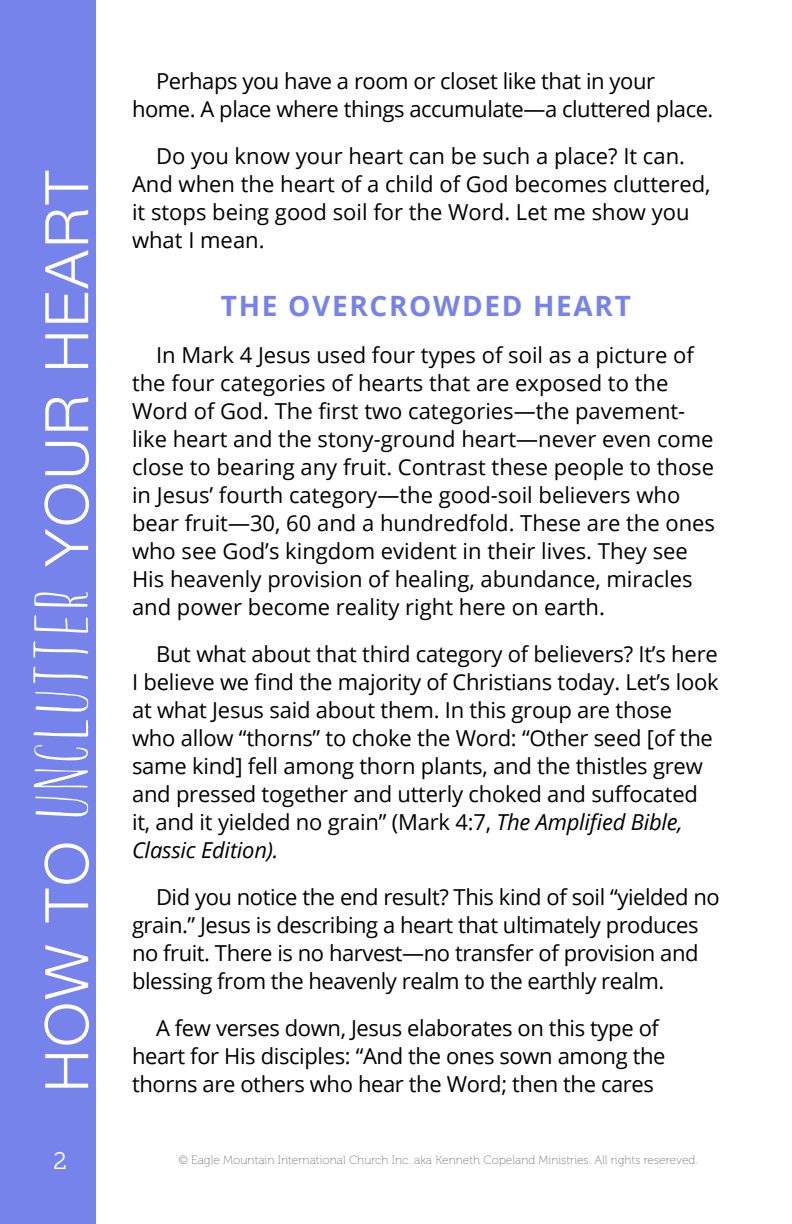
<style>
.page{position:relative;width:792px;height:1224px;background:#fff}
.page>*{position:absolute;margin:0;border:0;box-sizing:border-box;transform-origin:0 0}
.t1{font:300 60px "Helvetica Neue LT Std";letter-spacing:.05em;color:#fff}
.Headers{font:700 28px "Open Sans";letter-spacing:.06em;color:#7583ea}
.t2{font:24px "Museo Slab 300";color:#fff}
.Paragraph_Style_1{font:22px/28px "Open Sans";letter-spacing:-.01em;color:#000}
.t3{font:12px "Museo 100";color:#808080}
.s1{font-family:"Foxhole";font-weight:400;font-size:78px}
.s2{font-style:italic}
</style>
<div class="page">
<div style="left:0;top:0;width:96px;height:1224px;background:#7583ea"></div>
<h1 class="t1" style="left:30px;top:1092px;width:923px;rotate:-90deg">HOW TO <span class="s1">UNCLUTTER</span> YOUR HEART</h1>
<p class="Paragraph_Style_1" style="left:132px;top:66px;width:583px;text-indent:24px">Perhaps you have a room or closet like that in your home. A place where things accumulate—a cluttered place.</p>
<p class="Paragraph_Style_1" style="left:132px;top:141px;width:580px;text-indent:24px">Do you know your heart can be such a place? It can.<br>And when the heart of a child of God becomes cluttered, it stops being good soil for the Word. Let me show you what I mean.</p>
<p class="Headers" style="left:221px;top:286px;width:412px">THE OVERCROWDED HEART</p>
<p class="Paragraph_Style_1" style="left:132px;top:341px;width:585px;text-indent:24px">In Mark 4 Jesus used four types of soil as a picture of the four categories of hearts that are exposed to the Word of God. The first two categories—the pavement&shy;like heart and the stony-ground heart—never even come close to bearing any fruit. Contrast these people to those in Jesus’ fourth category—the good-soil believers who bear fruit—30, 60 and a hundredfold. These are the ones who see God’s kingdom evident in their lives. They see His heavenly provision of healing, abundance, miracles and power become reality right here on earth.</p>
<p class="Paragraph_Style_1" style="left:132px;top:640px;width:588px;text-indent:24px">But what about that third category of believers? It’s here I believe we find the majority of Christians today. Let’s look at what Jesus said about them. In this group are those who allow “thorns” to choke the Word: “Other seed [of the same kind] fell among thorn plants, and the thistles grew and pressed together and utterly choked and suffocated it, and it yielded no grain” (Mark 4:7, <span class="s2">The Amplified Bible, Classic Edition).</span></p>
<p class="Paragraph_Style_1" style="left:132px;top:883px;width:589px;text-indent:24px">Did you notice the end result? This kind of soil “yielded no grain.” Jesus is describing a heart that ultimately produces no fruit. There is no harvest—no transfer of provision and blessing from the heavenly realm to the earthly realm.</p>
<p class="Paragraph_Style_1" style="left:132px;top:1013px;width:535px;text-indent:24px">A few verses down, Jesus elaborates on this type of heart for His disciples: “And the ones sown among the thorns are others who hear the Word; then the cares</p>
<p class="t2" style="left:53px;top:1147px;width:15px">2</p>
<p class="t3" style="left:178px;top:1154px;width:521px">© Eagle Mountain International Church Inc. aka Kenneth Copeland Ministries. All rights resereved.</p>
</div>
